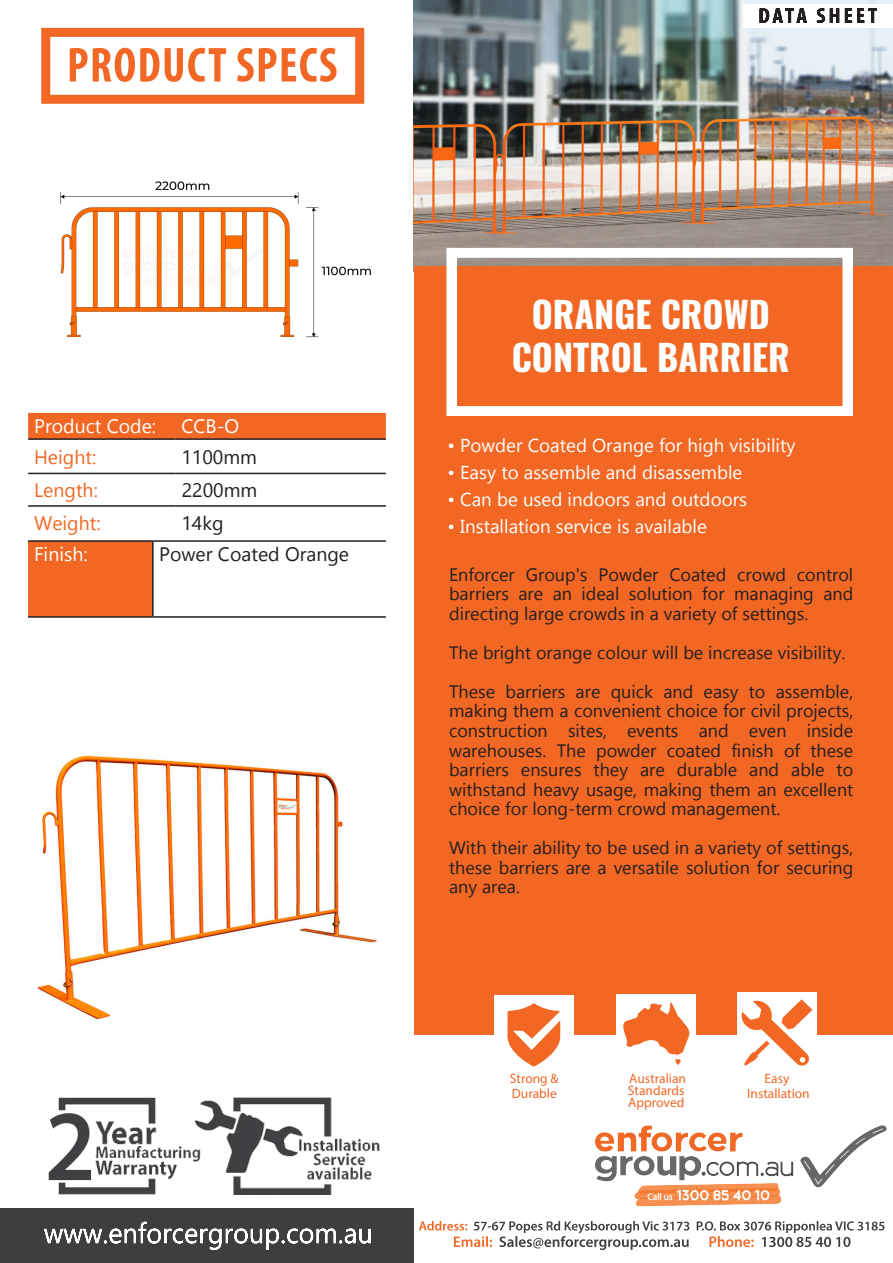
<style>
.page{position:relative;width:893px;height:1263px;background:#fff}
.page>*{position:absolute;margin:0;border:0;box-sizing:border-box;transform-origin:0 0}
.t1{font:700 36px/43.2px "Oswald";color:#fff;text-align:center}
.t2{font:19.5px "Gadugi";color:#231f20}
.t3{font:19.5px "Gadugi";color:#fff}
.t4{font:19.5px "Gadugi";color:#f26724}
.t5{font:18.75px "Gadugi";color:#fff}
.t6{font:18px/19.5px "Gadugi";color:#231f20}
.t7{font:13.5px/12px "Myriad Pro";color:#f26724;text-align:justify}
</style>
<div class="page">
<img style="left:60px;top:181px;width:311px;height:157px">
<img style="left:414px;top:0;width:479px;height:267px">
<div style="left:41px;top:28px;width:323px;height:76px;border:9px solid #f26724"></div>
<svg style="left:70px;top:48px;width:267px;height:34px"></svg>
<div style="left:0;top:1208px;width:413px;height:55px;background:#3e3e3f"></div>
<svg style="left:44px;top:1222px;width:327px;height:28px"></svg>
<svg style="left:419px;top:1221px;width:465px;height:29px"></svg>
<img style="left:564px;top:1125px;width:323px;height:102px">
<div style="left:414px;top:267px;width:479px;height:768px;background:#f26724"></div>
<div style="left:28px;top:413px;width:358px;height:25px;background:#f26724"></div>
<hr style="left:28px;top:438px;width:147px;height:2px;background:#231f20">
<hr style="left:175px;top:438px;width:211px;height:2px;background:#231f20">
<hr style="left:28px;top:473px;width:147px;height:1px;background:#231f20">
<hr style="left:175px;top:473px;width:211px;height:1px;background:#231f20">
<hr style="left:28px;top:505px;width:147px;height:2px;background:#231f20">
<hr style="left:175px;top:505px;width:211px;height:2px;background:#231f20">
<div style="left:28px;top:541px;width:125px;height:76px;background:#f26724"></div>
<hr style="left:28px;top:540px;width:125px;height:2px;background:#231f20">
<hr style="left:153px;top:540px;width:233px;height:2px;background:#231f20">
<hr style="left:152px;top:542px;width:2px;height:74px;background:#231f20">
<hr style="left:28px;top:616px;width:125px;height:2px;background:#231f20">
<hr style="left:153px;top:616px;width:233px;height:2px;background:#231f20">
<div style="left:617px;top:994px;width:79px;height:79px;background:#fff"></div>
<div style="left:495px;top:995px;width:79px;height:79px;background:#fff"></div>
<div style="left:737px;top:993px;width:80px;height:79px;background:#fff"></div>
<svg style="left:623px;top:1002px;width:67px;height:63px"></svg>
<svg style="left:507px;top:1003px;width:53px;height:63px"></svg>
<svg style="left:741px;top:999px;width:71px;height:67px"></svg>
<div style="left:743px;top:4px;width:150px;height:24px;background:#fff"></div>
<svg style="left:759px;top:8px;width:118px;height:15px"></svg>
<div style="left:447px;top:248px;width:406px;height:168px;border:10px solid #fff"></div>
<img style="left:37px;top:755px;width:340px;height:265px">
<img style="left:48px;top:1097px;width:332px;height:98px">
<p class="t3" style="left:34px;top:414px;width:124px">Product Code:</p>
<p class="t3" style="left:181px;top:414px;width:59px">CCB O-</p>
<p class="t4" style="left:34px;top:445px;width:64px">Height:</p>
<p class="t2" style="left:181px;top:445px;width:77px">1100mm</p>
<p class="t4" style="left:34px;top:478px;width:65px">Length:</p>
<p class="t2" style="left:182px;top:478px;width:77px">2200mm</p>
<p class="t4" style="left:34px;top:511px;width:68px">Weight:</p>
<p class="t2" style="left:181px;top:511px;width:44px">14kg</p>
<p class="t3" style="left:34px;top:543px;width:55px">Finish:</p>
<p class="t2" style="left:159px;top:542px;width:191px">Power Coated Orange</p>
<h1 class="t1" style="left:512px;top:295px;width:280px">ORANGE CROWD<br>CONTROL BARRIER</h1>
<p class="t5" style="left:447px;top:434px;width:350px">• Powder Coated Orange for high visibility</p>
<p class="t5" style="left:447px;top:461px;width:296px">• Easy to assemble and disassemble</p>
<p class="t5" style="left:447px;top:488px;width:301px">• Can be used indoors and outdoors</p>
<p class="t5" style="left:447px;top:515px;width:261px">• Installation service is available</p>
<p class="t6" style="left:449px;top:565px;width:67px">Enforcer</p>
<p class="t6" style="left:598px;top:565px;width:61px">Powder</p>
<p class="t6" style="left:669px;top:565px;width:58px">Coated</p>
<p class="t6" style="left:737px;top:565px;width:50px">crowd</p>
<p class="t6" style="left:797px;top:565px;width:58px">control</p>
<p class="t6" style="left:526px;top:565px;width:63px">Group s'</p>
<p class="t6" style="left:702px;top:584px;width:24px">for</p>
<p class="t6" style="left:449px;top:584px;width:361px">barriers<br>directing large crowds in a variety of settings.</p>
<p class="t6" style="left:776px;top:633px;width:79px;line-height:39px;text-indent:-327px">The bright orange colour will be increase visibility. assemble,</p>
<p class="t6" style="left:581px;top:584px;width:39px">ideal</p>
<p class="t6" style="left:629px;top:584px;width:65px">solution</p>
<p class="t6" style="left:823px;top:584px;width:31px">and</p>
<p class="t6" style="left:734px;top:584px;width:81px">managing</p>
<p class="t6" style="left:518px;top:584px;width:26px">are</p>
<p class="t6" style="left:553px;top:584px;width:21px">an</p>
<p class="t6" style="left:449px;top:682px;width:48px">These</p>
<p class="t6" style="left:449px;top:701px;width:406px">making them a convenient choice for civil projects,</p>
<p class="t6" style="left:807px;top:721px;width:48px">inside</p>
<p class="t6" style="left:505px;top:682px;width:61px">barriers</p>
<p class="t6" style="left:611px;top:682px;width:44px">quick</p>
<p class="t6" style="left:663px;top:682px;width:31px">and</p>
<p class="t6" style="left:749px;top:682px;width:18px">to</p>
<p class="t6" style="left:576px;top:682px;width:26px">are</p>
<p class="t6" style="left:704px;top:682px;width:36px">easy</p>
<p class="t6" style="left:699px;top:721px;width:31px">and</p>
<p class="t6" style="left:449px;top:721px;width:100px">construction</p>
<p class="t6" style="left:568px;top:721px;width:41px">sites,</p>
<p class="t6" style="left:627px;top:721px;width:53px">events</p>
<p class="t6" style="left:749px;top:721px;width:39px">even</p>
<p class="t6" style="left:731px;top:740px;width:44px">finish</p>
<p class="t6" style="left:784px;top:740px;width:18px">of</p>
<p class="t6" style="left:449px;top:740px;width:99px">warehouses.</p>
<p class="t6" style="left:557px;top:740px;width:31px">The</p>
<p class="t6" style="left:596px;top:740px;width:62px">powder</p>
<p class="t6" style="left:667px;top:740px;width:56px">coated</p>
<p class="t6" style="left:810px;top:740px;width:44px">these</p>
<p class="t6" style="left:449px;top:760px;width:406px">barriers<br>withstand heavy usage, making them an excellent choice for long-term crowd management.</p>
<p class="t6" style="left:449px;top:838px;width:406px;text-align:justify">With their ability to be used in a variety of settings, these barriers are a versatile solution for securing any area.</p>
<p class="t6" style="left:594px;top:760px;width:36px">they</p>
<p class="t6" style="left:677px;top:760px;width:62px">durable</p>
<p class="t6" style="left:749px;top:760px;width:31px">and</p>
<p class="t6" style="left:791px;top:760px;width:35px">able</p>
<p class="t6" style="left:837px;top:760px;width:18px">to</p>
<p class="t6" style="left:521px;top:760px;width:62px">ensures</p>
<p class="t6" style="left:640px;top:760px;width:26px">are</p>
<p class="t7" style="left:510px;top:1072px;width:50px">Strong &amp;</p>
<p class="t7" style="left:512px;top:1087px;width:46px">Durable</p>
<p class="t7" style="left:628px;top:1072px;width:60px">Australian Standards Approved</p>
<p class="t7" style="left:765px;top:1072px;width:26px">Easy</p>
<p class="t7" style="left:747px;top:1087px;width:64px">Installation</p>
</div>
